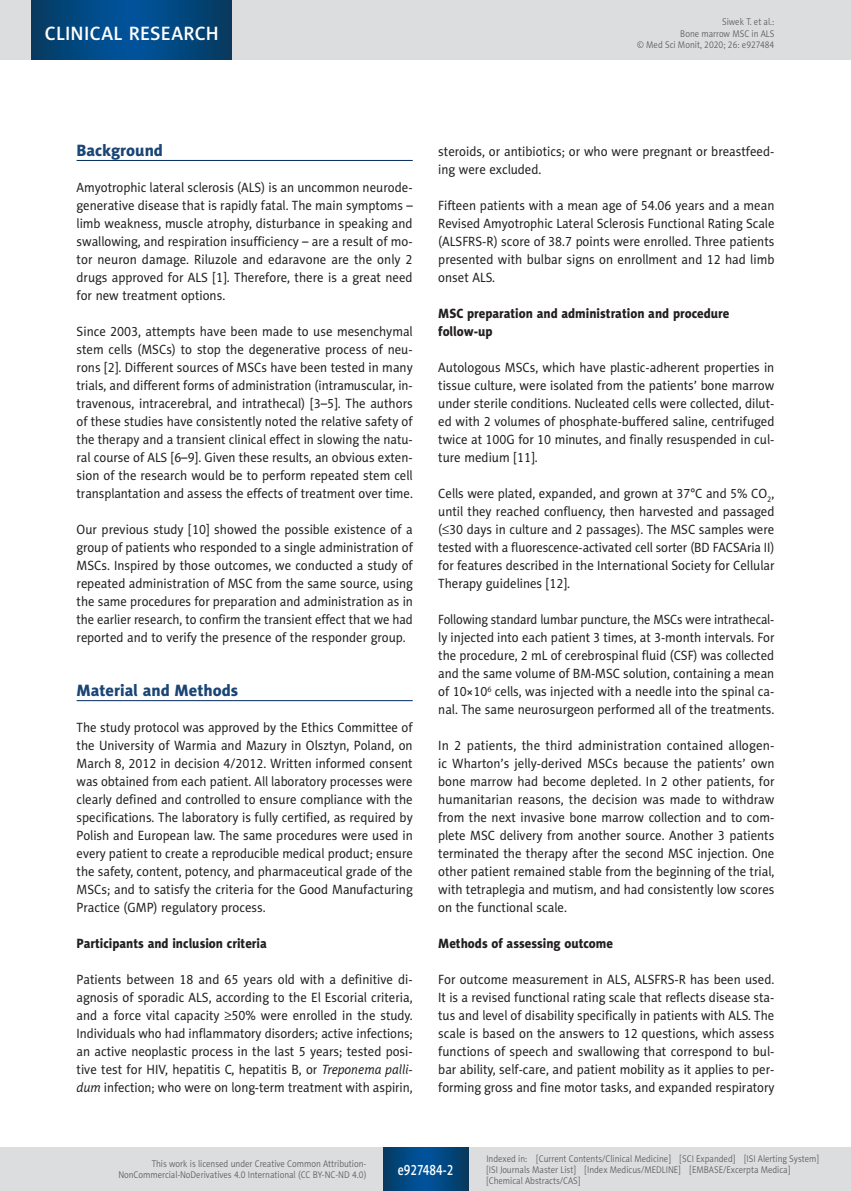
<style>
.page{position:relative;width:851px;height:1191px;background:#fff}
.page>*{position:absolute;margin:0;border:0;box-sizing:border-box;transform-origin:0 0}
.t1{font:19.5px "Naomi Sans EFN Medium";letter-spacing:.015em;color:#fff}
.MSM_Headline_1{font:16.5px "Naomi Sans EFN Heavy";color:#1a4574}
.MSM_e-PAGINA{font:15px "Naomi Sans EFN Medium";color:#fff;scale:.8 1}
.MSM_Body{font:13.5px/18px "Naomi Sans EFN";color:#231f20;text-align:justify;scale:.95 1}
.MSM_Body-2{font:13.5px/18px "Naomi Sans EFN";color:#231f20;text-align:justify}
.MSM_Body-3{font:13.5px/18px "Naomi Sans EFN";color:#231f20;text-align:justify;scale:.92 1}
.MSM_Headline_2{font:13.5px/18px "Naomi Sans EFN Heavy";color:#231f20;scale:.95 1}
.MSM_pagina_sygnatura{font:9.75px/11.2px "Naomi Sans EFN Light";color:#57585a;scale:.9 1}
.MSM_pagina_zywa{font:9.75px/11.2px "Naomi Sans EFN Light";color:#57585a;text-align:right;scale:.9 1}
.s1{font-family:"Standard Sym L"}
.s2{font-style:italic}
</style>
<div class="page">
<hr style="left:77px;top:160px;width:335px;height:1px;background:#00295c">
<hr style="left:77px;top:700px;width:335px;height:1px;background:#00295c">
<div style="left:0;top:1148px;width:850px;height:43px;background:#dcdddf"></div>
<svg style="left:383px;top:1147px;width:85px;height:43px;background:#02477e"></svg>
<div style="left:0;top:0;width:850px;height:60px;background:#dcdddf"></div>
<hr style="left:850px;top:0;width:1px;height:60px;background:#dcdddf">
<svg style="left:32px;top:0;width:200px;height:60px;background:#02477e"></svg>
<h1 class="t1" style="left:45px;top:22px;width:175px">CLINICAL RESEARCH</h1>
<p class="MSM_pagina_zywa" style="left:680px;top:16px;width:106px">Siwek T. et al.:<br>Bone marrow MSC in ALS</p>
<p class="MSM_pagina_sygnatura" style="left:637px;top:39px;width:154px">© Med Sci Monit, 2020; 26: e927484</p>
<p class="MSM_Headline_1" style="left:77px;top:140px;width:88px">Background</p>
<p class="MSM_Body" style="left:77px;top:178px;width:355px">Amyotrophic lateral sclerosis (ALS) is an uncommon neurode&shy;generative disease that is rapidly fatal. The main symptoms – limb weakness, muscle atrophy, disturbance in speaking and swallowing, and respiration insufficiency – are a result of mo&shy;tor neuron damage. Riluzole and edaravone are the only 2 drugs approved for ALS [1]. Therefore, there is a great need for new treatment options.</p>
<p class="MSM_Body" style="left:77px;top:322px;width:355px">Since 2003, attempts have been made to use mesenchymal stem cells (MSCs) to stop the degenerative process of neu&shy;rons [2]. Different sources of MSCs have been tested in many trials, and different forms of administration (intramuscular, in&shy;travenous, intracerebral, and intrathecal) [3–5]. The authors of these studies have consistently noted the relative safety of the therapy and a transient clinical effect in slowing the natu&shy;ral course of ALS [6–9]. Given these results, an obvious exten&shy;sion of the research would be to perform repeated stem cell transplantation and assess the effects of treatment over time.</p>
<p class="MSM_Body" style="left:77px;top:520px;width:355px">Our previous study [10] showed the possible existence of a group of patients who responded to a single administration of MSCs. Inspired by those outcomes, we conducted a study of repeated administration of MSC from the same source, using the same procedures for preparation and administration as in the earlier research, to confirm the transient effect that we had reported and to verify the presence of the responder group.</p>
<p class="MSM_Headline_1" style="left:77px;top:680px;width:163px">Material and Methods</p>
<p class="MSM_Body" style="left:77px;top:718px;width:355px">The study protocol was approved by the Ethics Committee of the University of Warmia and Mazury in Olsztyn, Poland, on March 8, 2012 in decision 4/2012. Written informed consent was obtained from each patient. All laboratory processes were clearly defined and controlled to ensure compliance with the specifications. The laboratory is fully certified, as required by Polish and European law. The same procedures were used in every patient to create a reproducible medical product; ensure the safety, content, potency, and pharmaceutical grade of the MSCs; and to satisfy the criteria for the Good Manufacturing Practice (GMP) regulatory process.</p>
<p class="MSM_Headline_2" style="left:77px;top:934px;width:202px">Participants and inclusion criteria</p>
<p class="MSM_Body" style="left:77px;top:970px;width:355px">Patients between 18 and 65 years old with a definitive di&shy;agnosis of sporadic ALS, according to the El Escorial criteria, and a force vital capacity <span class="s1">³</span>50% were enrolled in the study.<br>Individuals who had inflammatory disorders; active infections; an active neoplastic process in the last 5 years; tested posi&shy;tive test for HIV, hepatitis C, hepatitis B, or <span class="s2">Treponema palli&shy;dum</span> infection; who were on long-term treatment with aspirin,</p>
<p class="MSM_Body" style="left:438px;top:142px;width:355px">steroids, or antibiotics; or who were pregnant or breastfeed&shy;ing were excluded.</p>
<p class="MSM_Body" style="left:438px;top:196px;width:355px">Fifteen patients with a mean age of 54.06 years and a mean Revised Amyotrophic Lateral Sclerosis Functional Rating Scale (ALSFRS-R) score of 38.7 points were enrolled. Three patients presented with bulbar signs on enrollment and 12 had limb onset ALS.</p>
<p class="MSM_Headline_2" style="left:438px;top:304px;width:308px">MSC preparation and administration and procedure follow-up</p>
<p class="MSM_Body" style="left:438px;top:358px;width:355px">Autologous MSCs, which have plastic-adherent properties in tissue culture, were isolated from the patients’ bone marrow under sterile conditions. Nucleated cells were collected, dilut&shy;ed with 2 volumes of phosphate-buffered saline, centrifuged twice at 100G for 10 minutes, and finally resuspended in cul&shy;ture medium [11].</p>
<p class="MSM_Body" style="left:438px;top:484px;width:355px">Cells were plated, expanded, and grown at 37°C and 5% CO<sub>2</sub>, until they reached confluency, then harvested and passaged (<span class="s1">£</span>30 days in culture and 2 passages). The MSC samples were tested with a fluorescence-activated cell sorter (BD FACSAria II) for features described in the International Society for Cellular Therapy guidelines [12].</p>
<p class="MSM_Body-3" style="left:438px;top:610px;width:367px">Following standard lumbar puncture, the MSCs were intrathecal&shy;ly injected into each patient 3 times, at 3-month intervals. For the procedure, 2 mL of cerebrospinal fluid (CSF) was collected and the same volume of BM-MSC solution, containing a mean of 10×10<sup>6</sup> cells, was injected with a needle into the spinal ca&shy;nal. The same neurosurgeon performed all of the treatments.</p>
<p class="MSM_Body-2" style="left:438px;top:736px;width:338px">In 2 patients, the third administration contained allogen&shy;ic Wharton’s jelly-derived MSCs because the patients’ own bone marrow had become depleted. In 2 other patients, for humanitarian reasons, the decision was made to withdraw from the next invasive bone marrow collection and to com&shy;plete MSC delivery from another source. Another 3 patients terminated the therapy after the second MSC injection. One other patient remained stable from the beginning of the trial, with tetraplegia and mutism, and had consistently low scores on the functional scale.</p>
<p class="MSM_Headline_2" style="left:438px;top:934px;width:185px">Methods of assessing outcome</p>
<p class="MSM_Body" style="left:438px;top:970px;width:355px">For outcome measurement in ALS, ALSFRS-R has been used.<br>It is a revised functional rating scale that reflects disease sta&shy;tus and level of disability specifically in patients with ALS. The scale is based on the answers to 12 questions, which assess functions of speech and swallowing that correspond to bul&shy;bar ability, self-care, and patient mobility as it applies to per&shy;forming gross and fine motor tasks, and expanded respiratory</p>
<p class="MSM_pagina_sygnatura" style="left:118px;top:1158px;width:277px;text-align:right">This work is licensed under Creative Common Attribution-<br>NonCommercial-NoDerivatives 4.0 International (CC BY-NC-ND 4.0)</p>
<p class="MSM_e-PAGINA" style="left:397px;top:1160px;width:71px">e927484-2</p>
<p class="MSM_pagina_sygnatura" style="left:486px;top:1152px;width:371px">Indexed in: [Current Contents/Clinical Medicine] [SCI Expanded] [ISI Alerting System] [ISI Journals Master List] [Index Medicus/MEDLINE] [EMBASE/Excerpta Medica] [Chemical Abstracts/CAS]</p>
</div>
